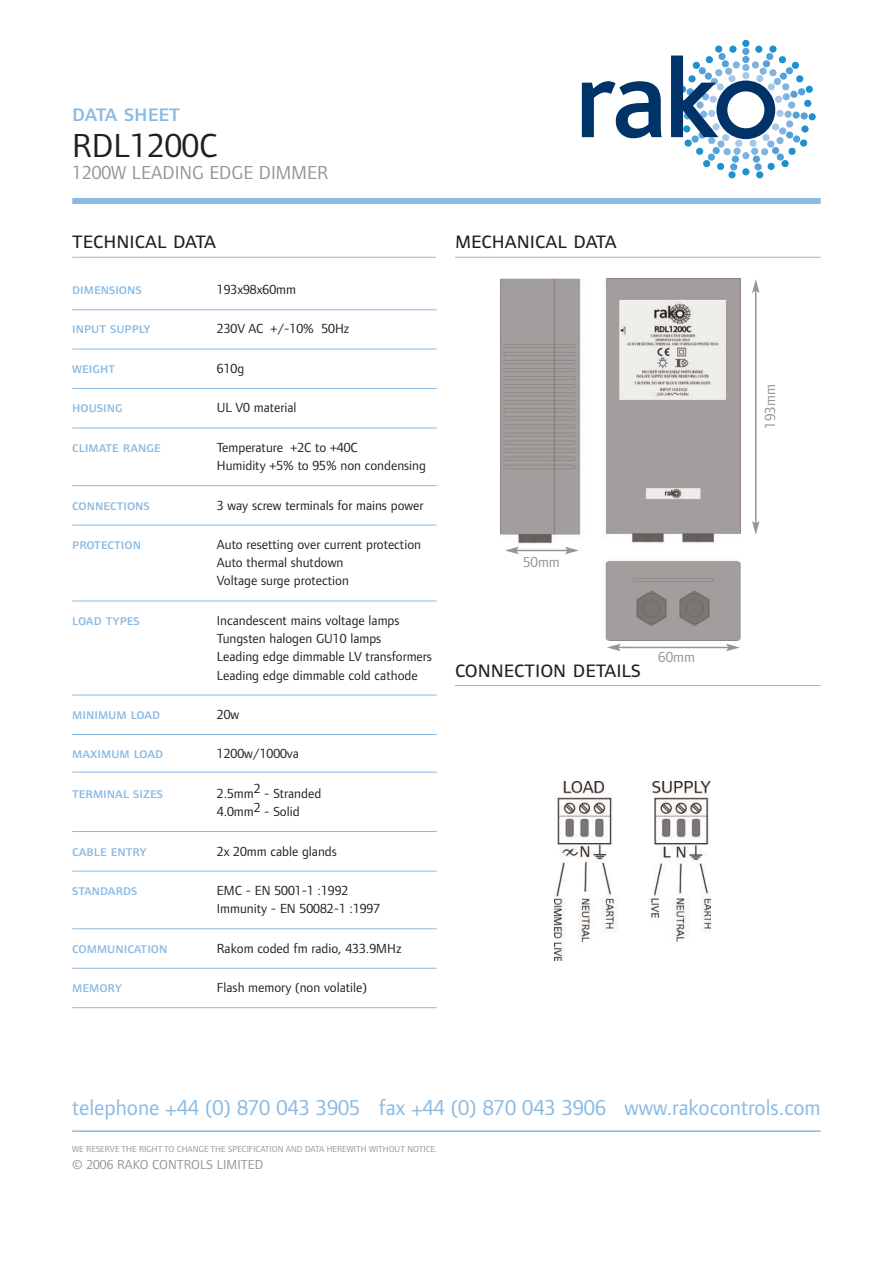
<style>
.page{position:relative;width:893px;height:1263px;background:#fff}
.page>*{position:absolute;margin:0;border:0;box-sizing:border-box;transform-origin:0 0}
.t1{font:34.5px "Foundry Form Sans";color:#231f20}
.t2{font:24px "Foundry Form Sans Book SC";color:#231f20}
.t3{font:24px "Foundry Form Sans Medium SC";color:#89bae4}
.t4{font:22.2px "Foundry Form Sans";color:#89bae4}
.t5{font:19.5px "Foundry Form Sans";color:#939598}
.t6{font:15px "Foundry Form Sans";color:#939598}
.t7{font:14.85px "Foundry Form Sans Medium SC";color:#89bae4}
.t8{font:13.65px/18.1px "Foundry Form Sans";color:#231f20}
.t9{font:13.5px "Foundry Form Sans";color:#939598}
.t10{font:9px "Foundry Form Sans";color:#939598}
</style>
<div class="page">
<hr style="left:72px;top:309px;width:365px;height:1px;background:#89bae4">
<hr style="left:72px;top:349px;width:365px;height:1px;background:#89bae4">
<hr style="left:72px;top:388px;width:365px;height:1px;background:#89bae4">
<hr style="left:72px;top:428px;width:365px;height:1px;background:#89bae4">
<hr style="left:72px;top:485px;width:365px;height:1px;background:#89bae4">
<hr style="left:72px;top:525px;width:365px;height:1px;background:#89bae4">
<hr style="left:72px;top:601px;width:365px;height:1px;background:#89bae4">
<hr style="left:72px;top:695px;width:365px;height:1px;background:#89bae4">
<hr style="left:72px;top:734px;width:365px;height:1px;background:#89bae4">
<hr style="left:72px;top:772px;width:365px;height:1px;background:#89bae4">
<hr style="left:72px;top:831px;width:365px;height:1px;background:#89bae4">
<hr style="left:72px;top:871px;width:365px;height:1px;background:#89bae4">
<hr style="left:72px;top:928px;width:365px;height:1px;background:#89bae4">
<hr style="left:72px;top:968px;width:365px;height:1px;background:#89bae4">
<hr style="left:72px;top:1007px;width:365px;height:1px;background:#89bae4">
<img style="left:501px;top:279px;width:240px;height:361px">
<hr style="left:72px;top:257px;width:364px;height:1px;background:#89bae4">
<div style="left:72px;top:198px;width:749px;height:6px;background:#89bae4"></div>
<hr style="left:72px;top:1130px;width:749px;height:2px;background:#89bae4">
<div style="left:742px;top:40px;width:7px;height:7px;background:#1d90d0;border-radius:50%"></div>
<div style="left:728px;top:171px;width:8px;height:7px;background:#1d90d0;border-radius:3px"></div>
<div style="left:756px;top:171px;width:8px;height:7px;background:#1d90d0;border-radius:3px"></div>
<svg style="left:808px;top:113px;width:8px;height:8px"></svg>
<div style="left:742px;top:168px;width:7px;height:7px;background:#1d90d0;border-radius:50%"></div>
<svg style="left:582px;top:81px;width:80px;height:57px"></svg>
<svg style="left:671px;top:45px;width:142px;height:126px"></svg>
<hr style="left:455px;top:257px;width:366px;height:1px;background:#89bae4">
<hr style="left:455px;top:685px;width:366px;height:1px;background:#89bae4">
<img style="left:555px;top:781px;width:156px;height:180px">
<hr style="left:755px;top:290px;width:1px;height:234px;background:#939598">
<svg style="left:752px;top:279px;width:7px;height:14px"></svg>
<svg style="left:752px;top:521px;width:7px;height:14px"></svg>
<hr style="left:516px;top:550px;width:52px;height:1px;background:#939598">
<svg style="left:505px;top:547px;width:14px;height:7px"></svg>
<svg style="left:565px;top:547px;width:14px;height:7px"></svg>
<hr style="left:618px;top:647px;width:111px;height:1px;background:#939598">
<svg style="left:726px;top:644px;width:14px;height:7px"></svg>
<svg style="left:607px;top:644px;width:14px;height:7px"></svg>
<h2 class="t3" style="left:72px;top:99px;width:109px">data sheet</h2>
<h1 class="t1" style="left:72px;top:126px;width:147px">RDL1200C</h1>
<h3 class="t5" style="left:72px;top:162px;width:257px">1200W LEADING EDGE DIMMER</h3>
<h2 class="t2" style="left:72px;top:227px;width:145px">technical data</h2>
<p class="t7" style="left:72px;top:281px;width:71px">dimensions</p>
<p class="t8" style="left:217px;top:280px;width:81px">193x98x60mm</p>
<p class="t7" style="left:72px;top:320px;width:80px">input supply</p>
<p class="t8" style="left:217px;top:320px;width:134px">230V AC +/-10% 50Hz</p>
<p class="t7" style="left:72px;top:360px;width:44px">weight</p>
<p class="t8" style="left:217px;top:359px;width:29px">610g</p>
<p class="t7" style="left:72px;top:399px;width:52px">housing</p>
<p class="t8" style="left:217px;top:399px;width:81px">UL V0 material</p>
<p class="t7" style="left:72px;top:439px;width:90px">climate range</p>
<p class="t8" style="left:217px;top:438px;width:211px">Temperature +2C to +40C<br>Humidity +5% to 95% non condensing</p>
<p class="t7" style="left:72px;top:496px;width:79px">connections</p>
<p class="t8" style="left:217px;top:496px;width:208px">3 way screw terminals for mains power</p>
<p class="t7" style="left:72px;top:536px;width:70px">protection</p>
<p class="t8" style="left:217px;top:535px;width:206px">Auto resetting over current protection<br>Auto thermal shutdown<br>Voltage surge protection</p>
<p class="t7" style="left:72px;top:612px;width:69px">load types</p>
<p class="t8" style="left:217px;top:611px;width:217px">Incandescent mains voltage lamps Tungsten halogen GU10 lamps<br>Leading edge dimmable LV transformers Leading edge dimmable cold cathode</p>
<p class="t7" style="left:72px;top:706px;width:89px">minimum load</p>
<p class="t8" style="left:217px;top:705px;width:24px">20w</p>
<p class="t7" style="left:72px;top:745px;width:92px">maximum load</p>
<p class="t8" style="left:217px;top:745px;width:84px">1200w/1000va</p>
<p class="t7" style="left:72px;top:785px;width:92px">terminal sizes</p>
<p class="t8" style="left:217px;top:784px;width:106px">2.5mm2 - Stranded<br>4.0mm2 - Solid</p>
<p class="t7" style="left:72px;top:842px;width:76px">cable entry</p>
<p class="t8" style="left:217px;top:842px;width:121px">2x 20mm cable glands</p>
<p class="t7" style="left:72px;top:882px;width:67px">standards</p>
<p class="t8" style="left:217px;top:881px;width:165px">EMC - EN 5001-1 :1992<br>Immunity - EN 50082-1 :1997</p>
<p class="t7" style="left:72px;top:939px;width:97px">communication</p>
<p class="t8" style="left:217px;top:939px;width:186px">Rakom coded fm radio, 433.9MHz</p>
<p class="t7" style="left:72px;top:979px;width:51px">memory</p>
<p class="t8" style="left:217px;top:978px;width:152px">Flash memory (non volatile)</p>
<h2 class="t2" style="left:455px;top:227px;width:163px">mechanical data</h2>
<p class="t6" style="left:523px;top:553px;width:38px">50mm</p>
<h2 class="t2" style="left:455px;top:655px;width:187px">connection details</h2>
<p class="t6" style="left:658px;top:649px;width:38px">60mm</p>
<p class="t6" style="left:762px;top:429px;width:46px;rotate:-90deg">193mm</p>
<h3 class="t4" style="left:72px;top:1095px;width:750px">telephone +44 (0) 870 043 3905 fax +44 (0) 870 043 3906 www.rakocontrols.com</h3>
<p class="t10" style="left:72px;top:1144px;width:367px">WE RESERVE THE RIGHT TO CHANGE THE SPECIFICATION AND DATA HEREWITH WITHOUT NOTICE.</p>
<p class="t9" style="left:72px;top:1156px;width:192px">© 2006 RAKO CONTROLS LIMITED</p>
</div>
